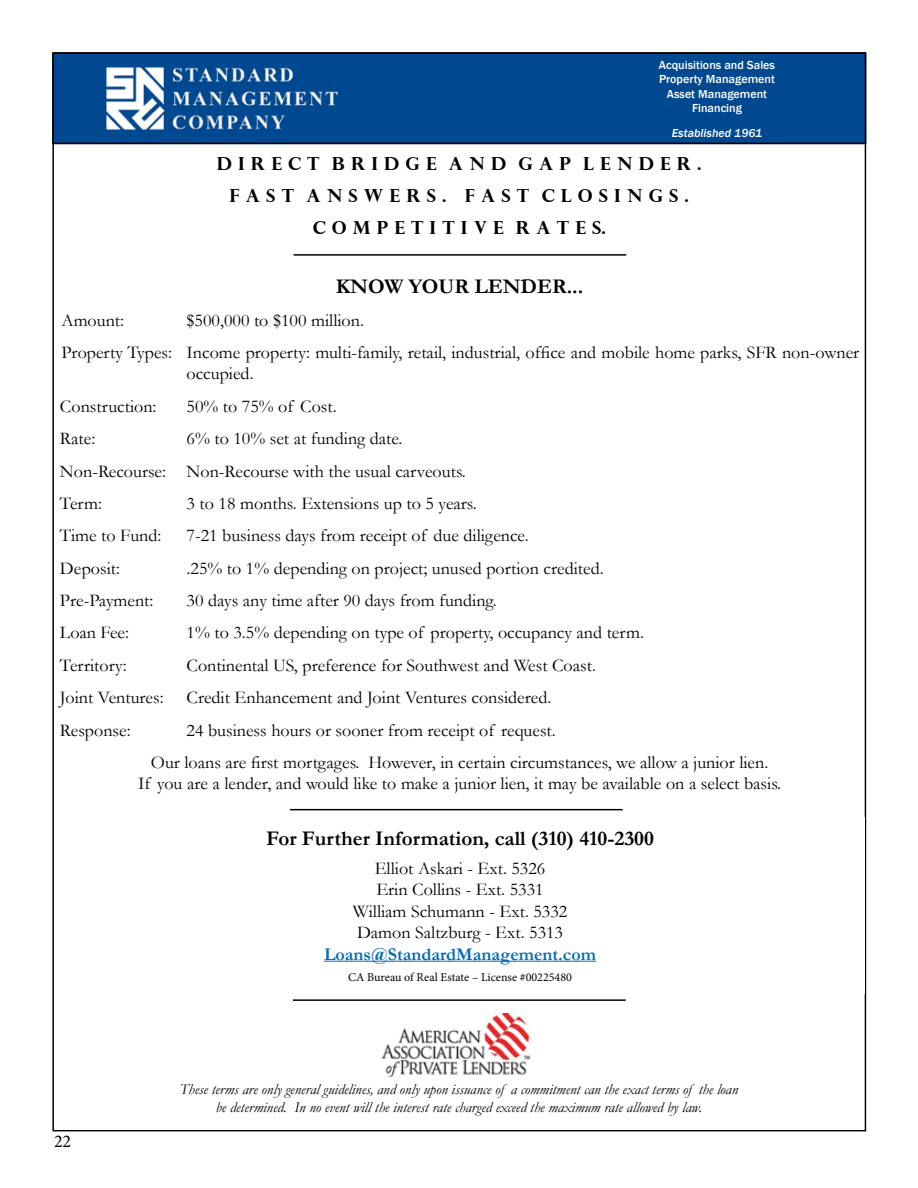
<style>
.page{position:relative;width:918px;height:1188px;background:#fff}
.page>*{position:absolute;margin:0;border:0;box-sizing:border-box;transform-origin:0 0}
.t1{font:700 21px "Garamond";color:#000}
.t2{font:18px/32.4px "Garamond";color:#000}
.t3{font:700 18px/32.4px "Perpetua Titling";color:#000;text-align:center}
.t4{font:700 18px "Garamond";color:#006ab6}
.t5{font:18px "Minion Pro";color:#000}
.t6{font:italic 15px/18px "Garamond";color:#000;text-align:center}
.t7{font:500 12px/14.4px "Franklin Gothic";color:#fff;text-align:center}
.t8{font:12px "Minion Pro";color:#000}
.t9{font:italic 500 12px "Franklin Gothic";color:#fff}
</style>
<div class="page">
<div style="left:53px;top:53px;width:812px;height:90px;background:#004890"></div>
<div style="left:52px;top:52px;width:814px;height:92px;border:2px solid #000"></div>
<img style="left:99px;top:52px;width:244px;height:91px">
<hr style="left:294px;top:254px;width:332px;height:2px;background:#000">
<hr style="left:290px;top:809px;width:333px;height:1px;background:#000">
<hr style="left:324px;top:961px;width:272px;height:1px;background:#006ab6">
<hr style="left:293px;top:999px;width:333px;height:2px;background:#000">
<img style="left:381px;top:1014px;width:150px;height:62px">
<p class="t7" style="left:659px;top:58px;width:118px">Acquisitions and Sales<br>Property Management<br>Asset Management<br>Financing</p>
<p class="t9" style="left:672px;top:126px;width:92px">Established 1961</p>
<p class="t3" style="left:217px;top:147px;width:486px">D I R E C T B R I D G E A N D G A P L E N D E R .<br>F A S T A N S W E R S . F A S T C L O S I N G S .<br>C O M P E T I T I V E R A T E S.</p>
<p class="t3" style="left:284px;top:157px;width:351px;line-height:21.6px">D IRECT BRIDGE AND GAP LENDER.<br>FAST ANSWERS. FAST CLOSINGS.</p>
<p class="t1" style="left:336px;top:272px;width:249px">KNOW YOUR LENDER...</p>
<p class="t2" style="left:61px;top:303px;width:64px">Amount:</p>
<p class="t2" style="left:61px;top:303px;width:799px;text-indent:125px">$500,000 to $100 million.<br>Property Types: Income property: multi-family, retail, industrial, office and mobile home parks, SFR non-owner</p>
<p class="t2" style="left:187px;top:357px;width:69px">occupied.</p>
<p class="t2" style="left:60px;top:390px;width:98px">Construction:</p>
<p class="t2" style="left:187px;top:390px;width:152px">50% to 75% of Cost.</p>
<p class="t2" style="left:60px;top:422px;width:37px">Rate:</p>
<p class="t2" style="left:60px;top:422px;width:407px;text-indent:127px">6% to 10% set at funding date.<br>Non-Recourse: Non-Recourse with the usual carveouts.<br>Term:</p>
<p class="t2" style="left:187px;top:487px;width:292px">3 to 18 months. Extensions up to 5 years.</p>
<p class="t2" style="left:60px;top:519px;width:103px">Time to Fund:</p>
<p class="t2" style="left:187px;top:519px;width:344px">7-21 business days from receipt of due diligence.</p>
<p class="t2" style="left:60px;top:551px;width:62px">Deposit:</p>
<p class="t2" style="left:187px;top:551px;width:419px">.25% to 1% depending on project; unused portion credited.</p>
<p class="t2" style="left:60px;top:584px;width:95px">Pre-Payment:</p>
<p class="t2" style="left:187px;top:584px;width:312px">30 days any time after 90 days from funding.</p>
<p class="t2" style="left:60px;top:616px;width:71px">Loan Fee:</p>
<p class="t2" style="left:187px;top:616px;width:459px">1% to 3.5% depending on type of property, occupancy and term.</p>
<p class="t2" style="left:60px;top:648px;width:68px">Territory:</p>
<p class="t2" style="left:187px;top:648px;width:411px">Continental US, preference for Southwest and West Coast.</p>
<p class="t2" style="left:60px;top:681px;width:105px">Joint Ventures:</p>
<p class="t2" style="left:187px;top:681px;width:366px">Credit Enhancement and Joint Ventures considered.</p>
<p class="t2" style="left:60px;top:713px;width:72px">Response:</p>
<p class="t2" style="left:151px;top:713px;width:619px;text-indent:36px">24 business hours or sooner from receipt of request.<br>Our loans are first mortgages. However, in certain circumstances, we allow a junior lien.</p>
<p class="t2" style="left:138px;top:767px;width:645px">If you are a lender, and would like to make a junior lien, it may be available on a select basis.</p>
<p class="t1" style="left:266px;top:824px;width:390px">For Further Information, call (310) 410-2300</p>
<p class="t2" style="left:353px;top:857px;width:216px;line-height:21.6px;text-align:center">Elliot Askari - Ext. 5326<br>Erin Collins - Ext. 5331<br>William Schumann - Ext. 5332<br>Damon Saltzburg - Ext. 5313</p>
<p class="t4" style="left:324px;top:942px;width:273px">Loans@StandardManagement.com</p>
<p class="t8" style="left:348px;top:970px;width:225px">CA Bureau of Real Estate – License #00225480</p>
<p class="t5" style="left:54px;top:1129px;width:19px">22</p>
<p class="t6" style="left:180px;top:1080px;width:560px">These terms are only general guidelines, and only upon issuance of a commitment can the exact terms of the loan be determined. In no event will the interest rate charged exceed the maximum rate allowed by law.</p>
</div>
